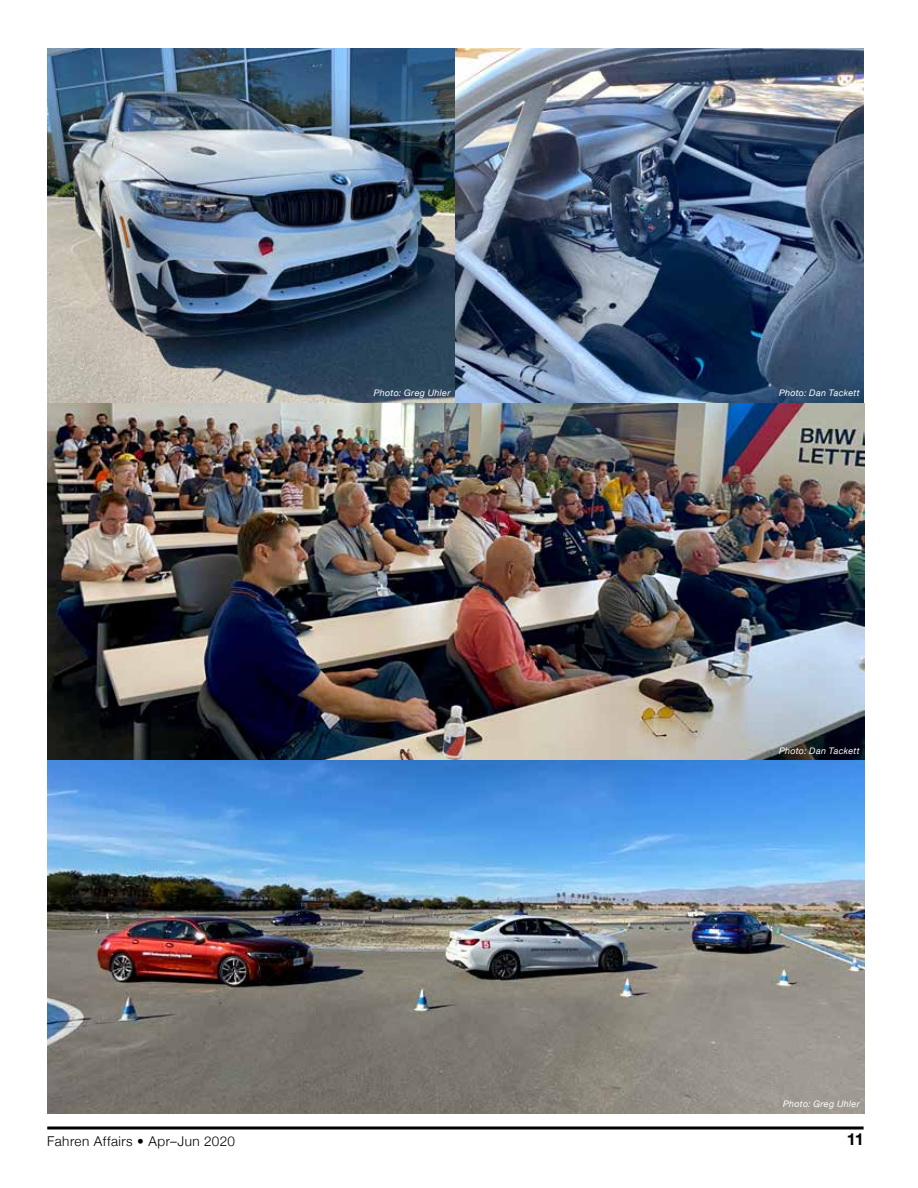
<style>
.page{position:relative;width:918px;height:1188px;background:#fff}
.page>*{position:absolute;margin:0;border:0;box-sizing:border-box;transform-origin:0 0}
.t1{font:700 16.5px "Helvetica Neue";color:#000}
.t2{font:300 13.5px "Helvetica Neue";letter-spacing:.035em;color:#000}
.t3{font:italic 9px "Helvetica Neue";letter-spacing:.035em;color:#fff}
</style>
<div class="page">
<svg style="left:47px;top:1126px;width:817px;height:4px;background:#3f3f3f"></svg>
<img style="left:47px;top:48px;width:817px;height:710px">
<img style="left:47px;top:758px;width:817px;height:356px">
<p class="t3" style="left:374px;top:386px;width:78px">Photo: Greg Uhler</p>
<p class="t3" style="left:779px;top:386px;width:82px">Photo: Dan Tackett</p>
<p class="t3" style="left:779px;top:744px;width:82px">Photo: Dan Tackett</p>
<p class="t3" style="left:783px;top:1097px;width:78px">Photo: Greg Uhler</p>
<h2 class="t2" style="left:47px;top:1130px;width:189px">Fahren Affairs • Apr–Jun 2020</h2>
<h1 class="t1" style="left:847px;top:1126px;width:19px">11</h1>
</div>
